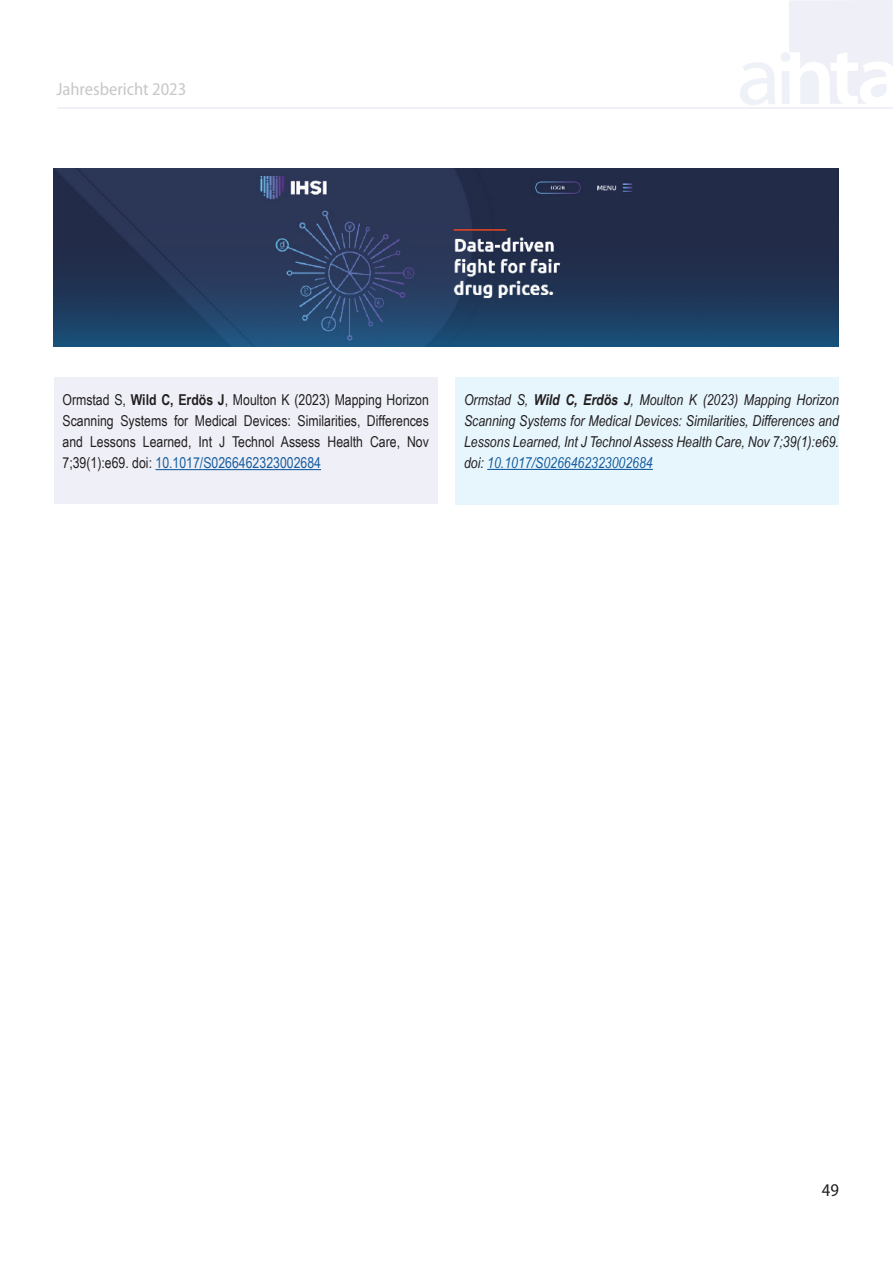
<style>
.page{position:relative;width:893px;height:1263px;background:#fff}
.page>*{position:absolute;margin:0;border:0;box-sizing:border-box;transform-origin:0 0}
.t1{font:semi-condensed 18px "Myriad Pro";color:#c7c8ca}
.t2{font:semi-condensed 18px "Myriad Pro";color:#231f20}
.t3{font:15px/21px "Arial Narrow";color:#231f20;text-align:justify}
.t4{font:italic 15px/21px "Arial Narrow";color:#231f20;text-align:justify}
.s1{font-weight:700}
.s2{color:#175d9e}
</style>
<div class="page">
<img style="left:53px;top:169px;width:786px;height:178px">
<hr style="left:57px;top:107px;width:836px;height:2px;background:#e5e5f1">
<svg style="left:740px;top:0;width:153px;height:105px"></svg>
<div style="left:54px;top:377px;width:383px;height:127px;background:#eff0f7"></div>
<hr style="left:156px;top:469px;width:165px;height:1px;background:#175d9e">
<div style="left:455px;top:377px;width:384px;height:128px;background:#e7f6fd"></div>
<hr style="left:487px;top:469px;width:166px;height:1px;background:#175d9e">
<p class="t1" style="left:56px;top:79px;width:132px">Jahresbericht 2023</p>
<p class="t3" style="left:63px;top:389px;width:368px">Ormstad S, <span class="s1">Wild C, Erdös J</span>, Moulton K (2023) Mapping Horizon Scanning Systems for Medical Devices: Similarities, Differences and Lessons Learned, Int J Technol Assess Health Care, Nov 7;39(1):e69. doi: <span class="s2">10.1017/S0266462323002684</span></p>
<p class="t4" style="left:464px;top:389px;width:376px">Ormstad S, <span class="s1">Wild C, Erdös J</span>, Moulton K (2023) Mapping Horizon Scanning Systems for Medical Devices: Similarities, Differences and Lessons Learned, Int J Technol Assess Health Care, Nov 7;39(1):e69. doi: <span class="s2">10.1017/S0266462323002684</span></p>
<p class="t2" style="left:822px;top:1180px;width:19px">49</p>
</div>
